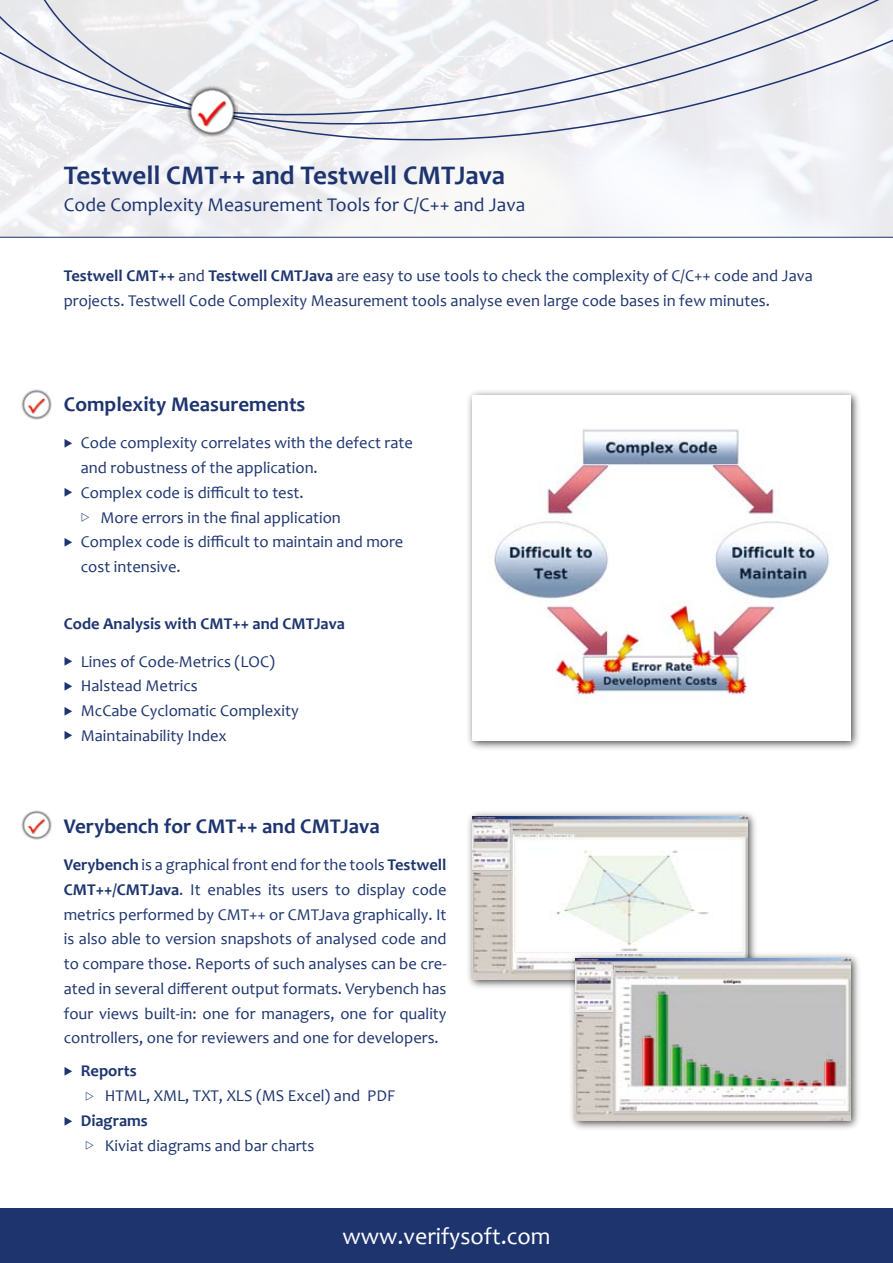
<style>
.page{position:relative;width:893px;height:1263px;background:#fff}
.page>*{position:absolute;margin:0;border:0;box-sizing:border-box;transform-origin:0 0}
.t1{font:700 27px "Candara";color:#1d346f}
.t2{font:24px "Candara";color:#fff}
.t3{font:700 21px "Candara";color:#1d346f}
.t4{font:19.5px "Candara";color:#1d346f}
.t5{font:16.5px/24.8px "Candara";color:#1d346f}
.t6{font:700 16.5px "Candara";color:#1d346f}
.s1{font-weight:700}
</style>
<div class="page">
<div style="left:0;top:1208px;width:893px;height:55px;background:#1d346f"></div>
<hr style="left:0;top:237px;width:893px;height:1px;background:#1f3371">
<img style="left:22px;top:389px;width:29px;height:30px">
<div style="left:465px;top:389px;width:398px;height:363px;background:#000;opacity:.75"></div>
<img style="left:472px;top:396px;width:378px;height:344px">
<img style="left:21px;top:810px;width:30px;height:30px">
<svg style="left:0;top:0;width:893px;height:193px"></svg>
<img style="left:187px;top:85px;width:51px;height:51px">
<div style="left:465px;top:809px;width:294px;height:182px;background:#000;opacity:.75"></div>
<img style="left:472px;top:816px;width:276px;height:164px">
<div style="left:569px;top:951px;width:294px;height:182px;background:#000;opacity:.75"></div>
<img style="left:576px;top:958px;width:274px;height:163px">
<h1 class="t1" style="left:64px;top:159px;width:443px">Testwell CMT++ and Testwell CMTJava</h1>
<p class="t4" style="left:64px;top:193px;width:463px">Code Complexity Measurement Tools for C/C++ and Java</p>
<p class="t5" style="left:64px;top:263px;width:750px"><span class="s1">Testwell CMT++</span> and <span class="s1">Testwell CMTJava</span> are easy to use tools to check the complexity of C/C++ code and Java projects. Testwell Code Complexity Measurement tools analyse even large code bases in few minutes.</p>
<p class="t3" style="left:64px;top:391px;width:243px">Complexity Measurements</p>
<p class="t5" style="left:81px;top:431px;width:334px;text-indent:-17px">◆ Code complexity correlates with the defect rate and robustness of the application.</p>
<p class="t5" style="left:101px;top:480px;width:242px;text-indent:-37px">◆ Complex code is difficult to test.<br>More errors in the final application</p>
<p class="t5" style="left:81px;top:530px;width:324px;text-indent:-17px">◆ Complex code is difficult to maintain and more cost intensive.</p>
<p class="t6" style="left:64px;top:614px;width:283px">Code Analysis with CMT++ and CMTJava</p>
<p class="t5" style="left:64px;top:649px;width:213px">◆ Lines of Code-Metrics (LOC)</p>
<p class="t5" style="left:64px;top:674px;width:135px">◆ Halstead Metrics</p>
<p class="t5" style="left:64px;top:698px;width:237px">◆ McCabe Cyclomatic Complexity</p>
<p class="t5" style="left:64px;top:723px;width:165px">◆ Maintainability Index</p>
<p class="t3" style="left:64px;top:813px;width:317px">Verybench for CMT++ and CMTJava</p>
<p class="t5" style="left:64px;top:852px;width:384px;text-align:justify"><span class="s1">Verybench</span> is a graphical front end for the tools <span class="s1">Testwell CMT++/CMTJava</span>. It enables its users to display code metrics performed by CMT++ or CMTJava graphically. It is also able to version snapshots of analysed code and to compare those. Reports of such analyses can be cre&shy;ated in several different output formats. Verybench has four views built-in: one for managers, one for quality controllers, one for reviewers and one for developers.</p>
<p class="t5" style="left:105px;top:1059px;width:292px;text-indent:-41px">◆ <span class="s1">Reports<br></span>HTML, XML, TXT, XLS (MS Excel) and PDF</p>
<p class="t5" style="left:105px;top:1108px;width:211px;text-indent:-41px">◆ <span class="s1">Diagrams<br></span>Kiviat diagrams and bar charts</p>
<h2 class="t2" style="left:342px;top:1222px;width:210px">www.verifysoft.com</h2>
</div>
